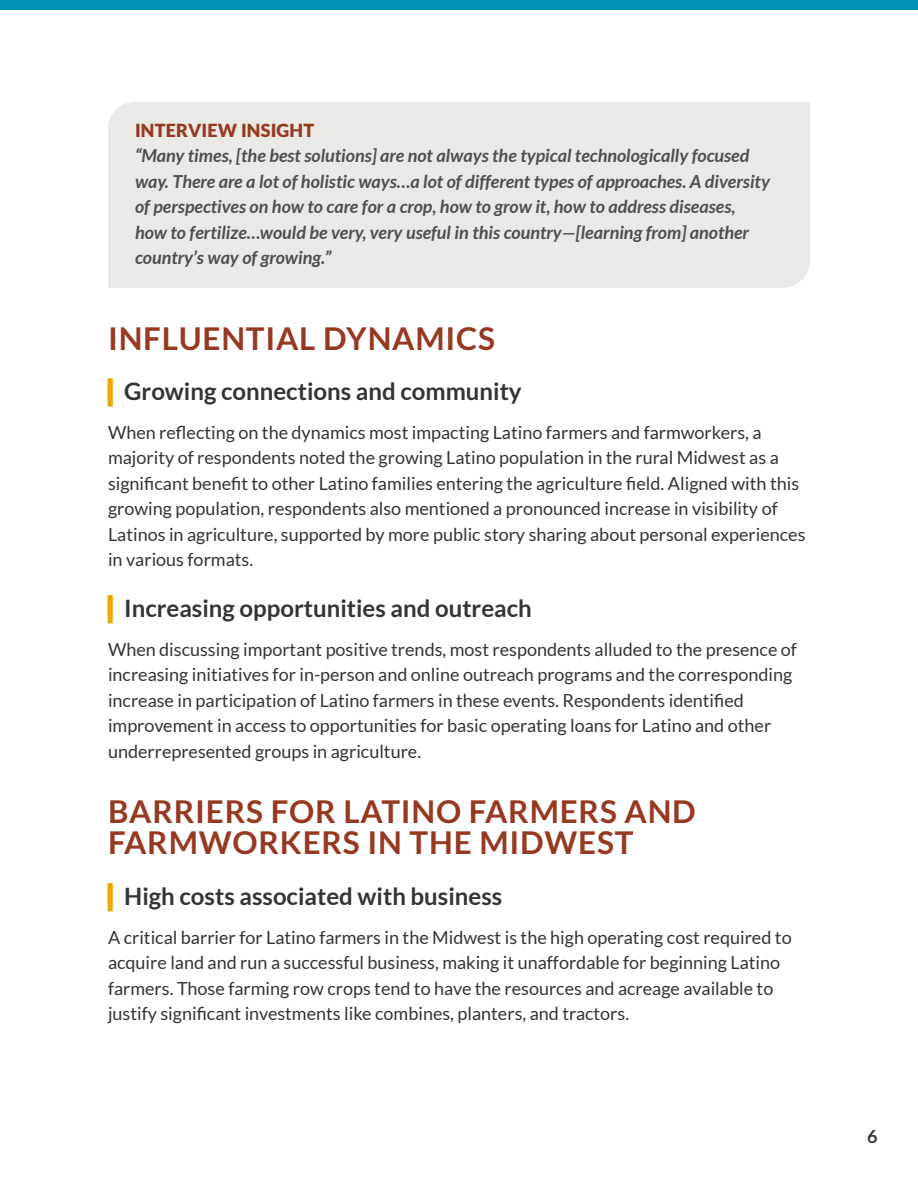
<style>
.page{position:relative;width:918px;height:1188px;background:#fff}
.page>*{position:absolute;margin:0;border:0;box-sizing:border-box;transform-origin:0 0}
.t1{font:700 31.5px/31.5px "Lato";letter-spacing:.025em;color:#973921}
.t2{font:700 24px "Lato";color:#31353b}
.t3{font:18px/25.5px "Lato";color:#31353b}
.t4{font:italic 700 18px/25.5px "Lato";color:#4e4e53}
.t5{font:900 18px "Lato";letter-spacing:.01em;color:#973921}
.t6{font:700 18px "Lato";color:#31353b}
</style>
<div class="page">
<div style="left:0;top:0;width:918px;height:9px;background:#0090b3"></div>
<div style="left:108px;top:102px;width:702px;height:25px;background:#e9e9e5"></div>
<div style="left:108px;top:127px;width:702px;height:161px;background:#e9e9e5"></div>
<div style="left:108px;top:378px;width:5px;height:29px;background:#eaa900"></div>
<div style="left:108px;top:595px;width:5px;height:28px;background:#eaa900"></div>
<div style="left:108px;top:883px;width:5px;height:28px;background:#eaa900"></div>
<p class="t5" style="left:135px;top:119px;width:181px">INTERVIEW INSIGHT</p>
<p class="t4" style="left:135px;top:143px;width:636px">“Many times, [the best solutions] are not always the typical technologically focused way. There are a lot of holistic ways…a lot of different types of approaches. A diversity of perspectives on how to care for a crop, how to grow it, how to address diseases, how to fertilize…would be very, very useful in this country—[learning from] another country’s way of growing.”</p>
<h1 class="t1" style="left:108px;top:322px;width:388px">INFLUENTIAL DYNAMICS</h1>
<h2 class="t2" style="left:124px;top:377px;width:399px">Growing connections and community</h2>
<p class="t3" style="left:108px;top:419px;width:699px">When reflecting on the dynamics most impacting Latino farmers and farmworkers, a majority of respondents noted the growing Latino population in the rural Midwest as a significant benefit to other Latino families entering the agriculture field. Aligned with this growing population, respondents also mentioned a pronounced increase in visibility of Latinos in agriculture, supported by more public story sharing about personal experiences in various formats.</p>
<h2 class="t2" style="left:124px;top:594px;width:409px">Increasing opportunities and outreach</h2>
<p class="t3" style="left:108px;top:636px;width:691px">When discussing important positive trends, most respondents alluded to the presence of increasing initiatives for in-person and online outreach programs and the corresponding increase in participation of Latino farmers in these events. Respondents identified improvement in access to opportunities for basic operating loans for Latino and other underrepresented groups in agriculture.</p>
<h1 class="t1" style="left:108px;top:795px;width:589px">BARRIERS FOR LATINO FARMERS AND<br>FARMWORKERS IN THE MIDWEST</h1>
<h2 class="t2" style="left:124px;top:882px;width:380px">High costs associated with business</h2>
<p class="t3" style="left:108px;top:924px;width:685px">A critical barrier for Latino farmers in the Midwest is the high operating cost required to acquire land and run a successful business, making it unaffordable for beginning Latino farmers. Those farming row crops tend to have the resources and acreage available to justify significant investments like combines, planters, and tractors.</p>
<p class="t6" style="left:867px;top:1127px;width:12px">6</p>
</div>
